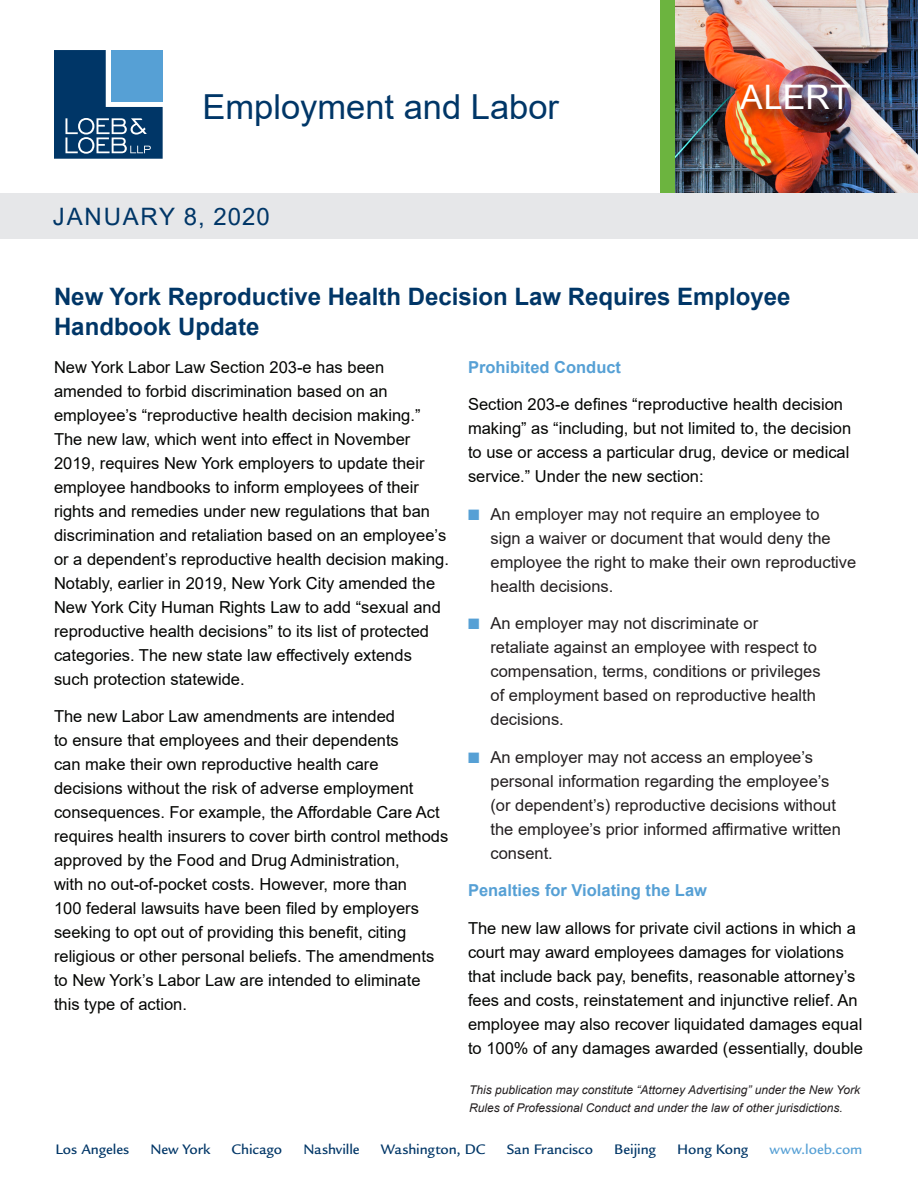
<style>
.page{position:relative;width:918px;height:1188px;background:#fff}
.page>*{position:absolute;margin:0;border:0;box-sizing:border-box;transform-origin:0 0}
._01_Alert_Practice{font:34.5px "Arial";color:#003667}
.t1{font:33.75px "Arial";letter-spacing:.01em;color:#fff}
._03_Alert_Title{font:700 24px/30px "Arial";color:#003667}
._02_Alert_Date{font:24px "Arial";letter-spacing:.075em;color:#003667}
._04_Body{font:16.5px/24px "Arial";color:#040503}
.t2{font:16.5px/24px "Arial";color:#231f20}
._05_Body_Subhead{font:700 16.5px "Arial";color:#56a0d5}
.t3{font:500 15px "Legacy Sans Std";letter-spacing:-.005em;color:#003667}
.t4{font:500 15px "Legacy Sans Std";color:#56a0d5}
._09a_This_Publicatio{font:italic 12px/18px "Arial";color:#231f20}
.s1{color:#56a0d5}
</style>
<div class="page">
<img style="left:675px;top:0;width:243px;height:194px">
<div style="left:660px;top:0;width:15px;height:198px;background:#6cb43f"></div>
<div style="left:740px;top:84px;width:125px;height:39px;background:#231f20;opacity:.75"></div>
<div style="left:0;top:194px;width:918px;height:45px;background:#e6e7e9"></div>
<svg style="left:54px;top:50px;width:109px;height:109px;background:#316592"></svg>
<p class="_01_Alert_Practice" style="left:202px;top:84px;width:358px">Employment and Labor</p>
<p class="t1" style="left:740px;top:74px;width:112px">ALERT</p>
<p class="_02_Alert_Date" style="left:53px;top:200px;width:218px">JANUARY 8, 2020</p>
<p class="_03_Alert_Title" style="left:54px;top:282px;width:738px">New York Reproductive Health Decision Law Requires Employee<br>Handbook Update</p>
<p class="_04_Body" style="left:54px;top:355px;width:396px">New York Labor Law Section 203-e has been amended to forbid discrimination based on an employee’s “reproductive health decision making.” The new law, which went into effect in November 2019, requires New York employers to update their employee handbooks to inform employees of their rights and remedies under new regulations that ban discrimination and retaliation based on an employee’s or a dependent’s reproductive health decision making.<br>Notably, earlier in 2019, New York City amended the New York City Human Rights Law to add “sexual and reproductive health decisions” to its list of protected categories. The new state law effectively extends such protection statewide.</p>
<p class="_04_Body" style="left:54px;top:705px;width:396px">The new Labor Law amendments are intended<br>to ensure that employees and their dependents<br>can make their own reproductive health care decisions without the risk of adverse employment consequences. For example, the Affordable Care Act requires health insurers to cover birth control methods approved by the Food and Drug Administration,<br>with no out-of-pocket costs. However, more than<br>100 federal lawsuits have been filed by employers seeking to opt out of providing this benefit, citing religious or other personal beliefs. The amendments to New York’s Labor Law are intended to eliminate this type of action.</p>
<p class="_05_Body_Subhead" style="left:468px;top:356px;width:155px">Prohibited Conduct</p>
<p class="_04_Body" style="left:468px;top:393px;width:385px">Section 203-e defines “reproductive health decision making” as “including, but not limited to, the decision to use or access a particular drug, device or medical service.” Under the new section:</p>
<p class="t2" style="left:490px;top:502px;width:367px;text-indent:-22px"><span class="s1">■</span> An employer may not require an employee to<br>sign a waiver or document that would deny the employee the right to make their own reproductive health decisions.</p>
<p class="t2" style="left:490px;top:612px;width:332px;text-indent:-22px"><span class="s1">■</span> An employer may not discriminate or retaliate against an employee with respect to compensation, terms, conditions or privileges of employment based on reproductive health decisions.</p>
<p class="t2" style="left:490px;top:745px;width:352px;text-indent:-22px"><span class="s1">■</span> An employer may not access an employee’s personal information regarding the employee’s (or dependent’s) reproductive decisions without the employee’s prior informed affirmative written consent.</p>
<p class="_05_Body_Subhead" style="left:468px;top:879px;width:241px">Penalties for Violating the Law</p>
<p class="_04_Body" style="left:468px;top:916px;width:397px">The new law allows for private civil actions in which a court may award employees damages for violations that include back pay, benefits, reasonable attorney’s fees and costs, reinstatement and injunctive relief. An employee may also recover liquidated damages equal to 100% of any damages awarded (essentially, double</p>
<p class="_09a_This_Publicatio" style="left:469px;top:1081px;width:392px">This publication may constitute “Attorney Advertising” under the New York<br>Rules of Professional Conduct and under the law of other jurisdictions.</p>
<p class="t3" style="left:56px;top:1141px;width:75px">Los Angeles</p>
<p class="t3" style="left:150px;top:1141px;width:62px">New York</p>
<p class="t3" style="left:232px;top:1141px;width:52px">Chicago</p>
<p class="t3" style="left:303px;top:1141px;width:58px">Nashville</p>
<p class="t3" style="left:381px;top:1141px;width:106px">Washington, DC</p>
<p class="t3" style="left:507px;top:1141px;width:88px">San Francisco</p>
<p class="t3" style="left:614px;top:1141px;width:43px">Beijing</p>
<p class="t3" style="left:677px;top:1141px;width:73px">Hong Kong</p>
<p class="t4" style="left:770px;top:1141px;width:94px">www.loeb.com</p>
</div>
